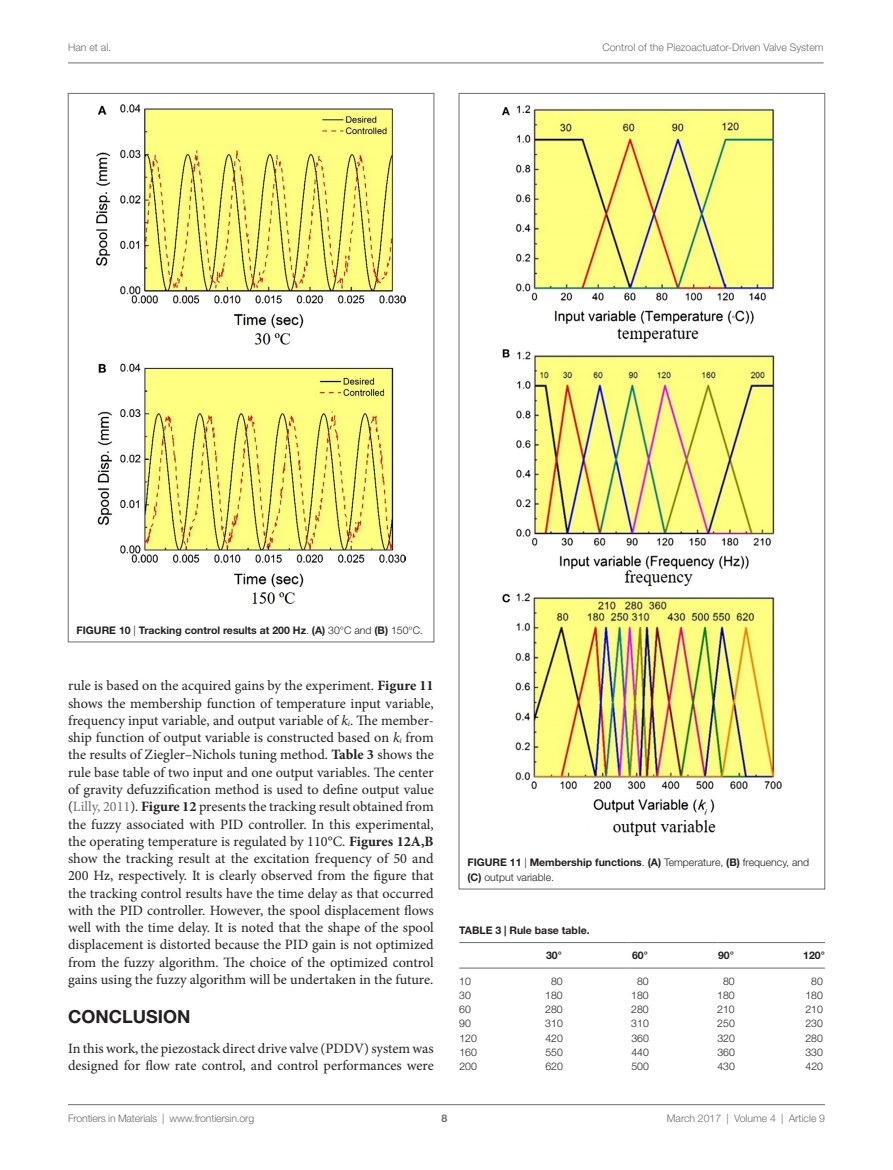
<style>
.page{position:relative;width:893px;height:1170px;background:#fff}
.page>*{position:absolute;margin:0;border:0;box-sizing:border-box;transform-origin:0 0}
.t1{font:700 18px "Helvetica Neue LT Std";color:#231f20}
.t2{font:14.25px/17.2px "Minion Pro";color:#231f20;text-align:justify}
.t3{font:300 10.5px/14.2px "Helvetica Neue LT Std";color:#231f20}
.t4{font:300 10.5px "Helvetica Neue LT Std";color:#6c6d70}
.t5{font:700 10.5px "Helvetica Neue LT Std";color:#231f20}
.t6{font:700 10.5px "Helvetica Neue LT Std";color:#6c6d70}
.s1{font-weight:300}
.s2{font-weight:700}
.s3{font-style:italic}
.s4{color:#6c6d70}
</style>
<div class="page">
<hr style="left:68px;top:63px;width:756px;height:1px;background:#6c6d70">
<hr style="left:68px;top:1104px;width:757px;height:1px;background:#6c6d70">
<img style="left:96px;top:105px;width:310px;height:498px">
<img style="left:502px;top:105px;width:280px;height:731px">
<hr style="left:459px;top:942px;width:86px;height:1px;background:#6c6d70">
<hr style="left:459px;top:967px;width:86px;height:1px;background:#6c6d70">
<hr style="left:545px;top:942px;width:86px;height:1px;background:#6c6d70">
<hr style="left:545px;top:967px;width:86px;height:1px;background:#6c6d70">
<hr style="left:631px;top:942px;width:86px;height:1px;background:#6c6d70">
<hr style="left:631px;top:967px;width:86px;height:1px;background:#6c6d70">
<hr style="left:717px;top:942px;width:86px;height:1px;background:#6c6d70">
<hr style="left:717px;top:967px;width:86px;height:1px;background:#6c6d70">
<svg style="left:803px;top:942px;width:22px;height:1px"></svg>
<svg style="left:803px;top:967px;width:22px;height:1px"></svg>
<p class="t4" style="left:68px;top:41px;width:45px">Han et al.</p>
<p class="t4" style="left:602px;top:41px;width:223px">Control of the Piezoactuator-Driven Valve System</p>
<p class="t5" style="left:77px;top:623px;width:348px">FIG URE 10 <span class="s1">|</span> Tracking control results at 200 Hz<span class="s1">.</span> (A) <span class="s1">30°C and</span> (B) <span class="s1">150°C.</span></p>
<p class="t2" style="left:68px;top:677px;width:367px">rule is based on the acquired gains by the experiment. <span class="s2">Figure 11 </span>shows the membership function of temperature input variable, frequency input variable, and output variable of <span class="s3">k</span><sub>i</sub>. The member&shy;ship function of output variable is constructed based on <span class="s3">k</span><sub>i</sub> from the results of Ziegler–Nichols tuning method. <span class="s2">Table 3</span> shows the rule base table of two input and one output variables. The center of gravity defuzzification method is used to define output value (<span class="s4">Lilly, 2011</span>). <span class="s2">Figure 12</span> presents the tracking result obtained from the fuzzy associated with PID controller. In this experimental, the operating temperature is regulated by 110°C. <span class="s2">Figures 12A,B </span>show the tracking result at the excitation frequency of 50 and 200 Hz, respectively. It is clearly observed from the figure that the tracking control results have the time delay as that occurred with the PID controller. However, the spool displacement flows well with the time delay. It is noted that the shape of the spool displacement is distorted because the PID gain is not optimized from the fuzzy algorithm. The choice of the optimized control gains using the fuzzy algorithm will be undertaken in the future.</p>
<p class="t1" style="left:68px;top:1005px;width:41px">CONCL</p>
<p class="t1" style="left:133px;top:1005px;width:57px">USION</p>
<p class="t2" style="left:68px;top:1039px;width:367px">In this work, the piezostack direct drive valve (PDDV) system was designed for flow rate control, and control performances were</p>
<p class="t3" style="left:467px;top:855px;width:343px"><span class="s2">FIG URE 11</span> | <span class="s2">Membership functions</span>. <span class="s2">(A)</span> Temperature, <span class="s2">(B)</span> frequency, and <span class="s2">(C)</span> output variable.</p>
<p class="t5" style="left:459px;top:923px;width:132px">TABLE 3 | Rule base table.</p>
<p class="t5" style="left:546px;top:948px;width:17px">30°</p>
<p class="t5" style="left:632px;top:948px;width:17px">60°</p>
<p class="t5" style="left:718px;top:948px;width:17px">90°</p>
<p class="t5" style="left:803px;top:948px;width:23px">120°</p>
<p class="t3" style="left:459px;top:973px;width:13px">10</p>
<p class="t3" style="left:551px;top:973px;width:13px">80</p>
<p class="t3" style="left:637px;top:973px;width:13px">80</p>
<p class="t3" style="left:723px;top:973px;width:13px">80</p>
<p class="t3" style="left:811px;top:973px;width:13px">80</p>
<p class="t3" style="left:459px;top:987px;width:13px">30</p>
<p class="t3" style="left:545px;top:987px;width:19px">180</p>
<p class="t3" style="left:631px;top:987px;width:19px">180</p>
<p class="t3" style="left:717px;top:987px;width:19px">180</p>
<p class="t3" style="left:805px;top:987px;width:19px">180</p>
<p class="t3" style="left:459px;top:1001px;width:13px">60</p>
<p class="t3" style="left:545px;top:1001px;width:19px">280</p>
<p class="t3" style="left:631px;top:1001px;width:19px">280</p>
<p class="t3" style="left:717px;top:1001px;width:19px">210</p>
<p class="t3" style="left:805px;top:1001px;width:19px">210</p>
<p class="t3" style="left:459px;top:1016px;width:13px">90</p>
<p class="t3" style="left:545px;top:1016px;width:19px">310</p>
<p class="t3" style="left:631px;top:1016px;width:19px">310</p>
<p class="t3" style="left:717px;top:1016px;width:19px">250</p>
<p class="t3" style="left:805px;top:1016px;width:19px">230</p>
<p class="t3" style="left:459px;top:1030px;width:19px">120</p>
<p class="t3" style="left:545px;top:1030px;width:19px">420</p>
<p class="t3" style="left:631px;top:1030px;width:19px">360</p>
<p class="t3" style="left:717px;top:1030px;width:19px">320</p>
<p class="t3" style="left:805px;top:1030px;width:19px">280</p>
<p class="t3" style="left:459px;top:1044px;width:19px">160</p>
<p class="t3" style="left:545px;top:1044px;width:19px">550</p>
<p class="t3" style="left:631px;top:1044px;width:19px">440</p>
<p class="t3" style="left:717px;top:1044px;width:19px">360</p>
<p class="t3" style="left:805px;top:1044px;width:19px">330</p>
<p class="t3" style="left:459px;top:1058px;width:19px">200</p>
<p class="t3" style="left:545px;top:1058px;width:19px">620</p>
<p class="t3" style="left:631px;top:1058px;width:19px">500</p>
<p class="t3" style="left:717px;top:1058px;width:19px">430</p>
<p class="t3" style="left:805px;top:1058px;width:19px">420</p>
<p class="t4" style="left:68px;top:1111px;width:188px">Frontiers in Materials | www.frontiersin.org</p>
<p class="t4" style="left:667px;top:1111px;width:160px">March 2017 | Volume 4 | Article 9</p>
<p class="t6" style="left:441px;top:1111px;width:7px">8</p>
</div>
